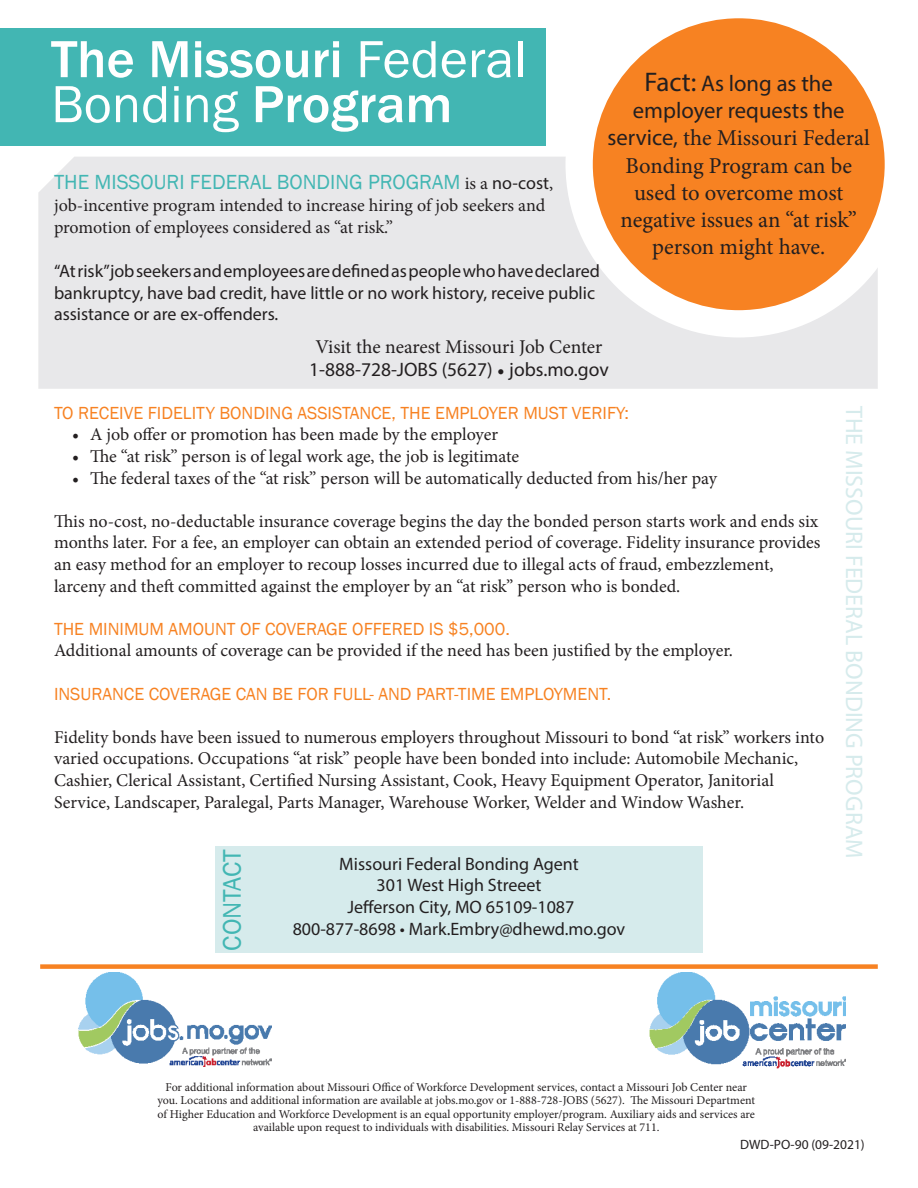
<style>
.page{position:relative;width:918px;height:1188px;background:#fff}
.page>*{position:absolute;margin:0;border:0;box-sizing:border-box;transform-origin:0 0}
.t1{font:500 54px/45px "Franklin Gothic";color:#fff}
.t2{font:26.1px "Franklin Gothic";color:#42b6b3}
.t3{font:24px "Myriad Pro";color:#d6ebec}
.t4{font:22.65px/27.2px "Minion Pro";letter-spacing:-.005em;color:#231f20;text-align:center}
.t5{font:21px "Franklin Gothic";color:#42b6b3}
.t6{font:19.5px/23.4px "Minion Pro";letter-spacing:-.005em;color:#231f20;text-align:center}
.t7{font:18px/21.6px "Minion Pro";letter-spacing:-.005em;color:#231f20}
.t8{font:18px/21.6px "Myriad Pro";color:#231f20}
.t9{font:18px "Franklin Gothic";color:#f78222}
.t10{font:13.5px "Myriad Pro";color:#231f20}
.t11{font:12px/13.5px "Minion Pro";color:#231f20;text-align:center}
.s1{font-weight:400}
.s2{font-family:"Minion Pro";font-size:18px;color:#231f20}
.s3{font-family:"Myriad Pro";font-size:18px;color:#231f20}
.s4{font-family:"Myriad Pro";font-size:27px}
.s5{font-family:"Myriad Pro"}
.s6{font-family:"Franklin Gothic";color:#f78222}
</style>
<div class="page">
<div style="left:38px;top:157px;width:840px;height:232px;background:#e8e8ea"></div>
<svg style="left:566px;top:18px;width:319px;height:320px"></svg>
<div style="left:0;top:28px;width:545px;height:118px;background:#42b6b3"></div>
<img style="left:78px;top:973px;width:194px;height:94px">
<img style="left:650px;top:972px;width:196px;height:96px">
<div style="left:593px;top:18px;width:292px;height:292px;background:#f78222;border-radius:50%"></div>
<div style="left:40px;top:964px;width:838px;height:5px;background:#f78222"></div>
<div style="left:215px;top:846px;width:488px;height:106px;background:#d6ebec"></div>
<p class="t1" style="left:51px;top:37px;width:477px">The Missouri <span class="s1">Federal<br>Bonding</span> Program</p>
<p class="t5" style="left:54px;top:169px;width:501px">THE MISSOURI FEDERAL BONDING PROGRAM <span class="s2">is a</span> <span class="s3">no-cost</span><span class="s2">,</span></p>
<p class="t7" style="left:54px;top:195px;width:493px">job-incentive program intended to increase hiring of job seekers and promotion of employees considered as “at risk.”</p>
<p class="t4" style="left:608px;top:70px;width:264px"><span class="s4">Fact:</span> <span class="s5">As long as the employer requests the service,</span> the Missouri Federal<br>Bonding Program can be used to overcome most negative issues an “at risk” person might have.</p>
<p class="t8" style="left:54px;top:260px;width:547px">“At risk” job seekers and employees are defined as people who have declared bankruptcy, have bad credit, have little or no work history, receive public assistance or are ex-offenders.</p>
<p class="t6" style="left:309px;top:335px;width:301px">Visit the nearest Missouri Job Center<br><span class="s5">1-888-728-JOBS (5627)</span> • <span class="s5">jobs.mo.gov</span></p>
<p class="t9" style="left:54px;top:402px;width:577px">TO RECEIVE FIDELITY BONDING ASSISTANCE, THE EMPLOYER MUST VERIFY:</p>
<p class="t7" style="left:72px;top:424px;width:428px">• A job offer or promotion has been made by the employer</p>
<p class="t7" style="left:72px;top:445px;width:449px">• The “at risk” person is of legal work age, the job is legitimate</p>
<p class="t7" style="left:72px;top:467px;width:647px">• The federal taxes of the “at risk” person will be automatically deducted from his/her pay</p>
<p class="t7" style="left:54px;top:510px;width:768px">This no-cost, no-deductable insurance coverage begins the day the bonded person starts work and ends six months later. For a fee, an employer can obtain an extended period of coverage. Fidelity insurance provides an easy method for an employer to recoup losses incurred due to illegal acts of fraud, embezzlement, larceny and theft committed against the employer by an “at risk” person who is bonded.</p>
<p class="t7" style="left:54px;top:618px;width:681px"><span class="s6">THE MINIMUM AMOUNT OF COVERAGE OFFERED IS $5,000.<br></span>Additional amounts of coverage can be provided if the need has been justified by the employer.</p>
<p class="t9" style="left:54px;top:682px;width:559px">INSURANCE COVERAGE CAN BE FOR FULL- AND PART-TIME EMPLOYMENT.</p>
<p class="t7" style="left:54px;top:726px;width:772px">Fidelity bonds have been issued to numerous employers throughout Missouri to bond “at risk” workers into varied occupations. Occupations “at risk” people have been bonded into include: Automobile Mechanic, Cashier, Clerical Assistant, Certified Nursing Assistant, Cook, Heavy Equipment Operator, Janitorial Service, Landscaper, Paralegal, Parts Manager, Warehouse Worker, Welder and Window Washer.</p>
<p class="t2" style="left:216px;top:951px;width:103px;rotate:-90deg">CONTACT</p>
<p class="t8" style="left:339px;top:853px;width:241px">Missouri Federal Bonding Agent</p>
<p class="t8" style="left:377px;top:874px;width:166px">301 West High Streeet</p>
<p class="t8" style="left:347px;top:896px;width:229px">Jefferson City, MO 65109-1087</p>
<p class="t8" style="left:293px;top:917px;width:334px">800-877-8698 • Mark.Embry@dhewd.mo.gov</p>
<p class="t3" style="left:869px;top:406px;width:454px;rotate:90deg">THE MISSOURI FEDERAL BONDING PROGRAM</p>
<p class="t11" style="left:157px;top:1080px;width:599px">For additional information about Missouri Office of Workforce Development services, contact a Missouri Job Center near you. Locations and additional information are available at jobs.mo.gov or 1-888-728-JOBS (5627). The Missouri Department of Higher Education and Workforce Development is an equal opportunity employer/program. Auxiliary aids and services are available upon request to individuals with disabilities. Missouri Relay Services at 711.</p>
<p class="t10" style="left:740px;top:1136px;width:126px">DWD-PO-90 (09-2021)</p>
</div>
